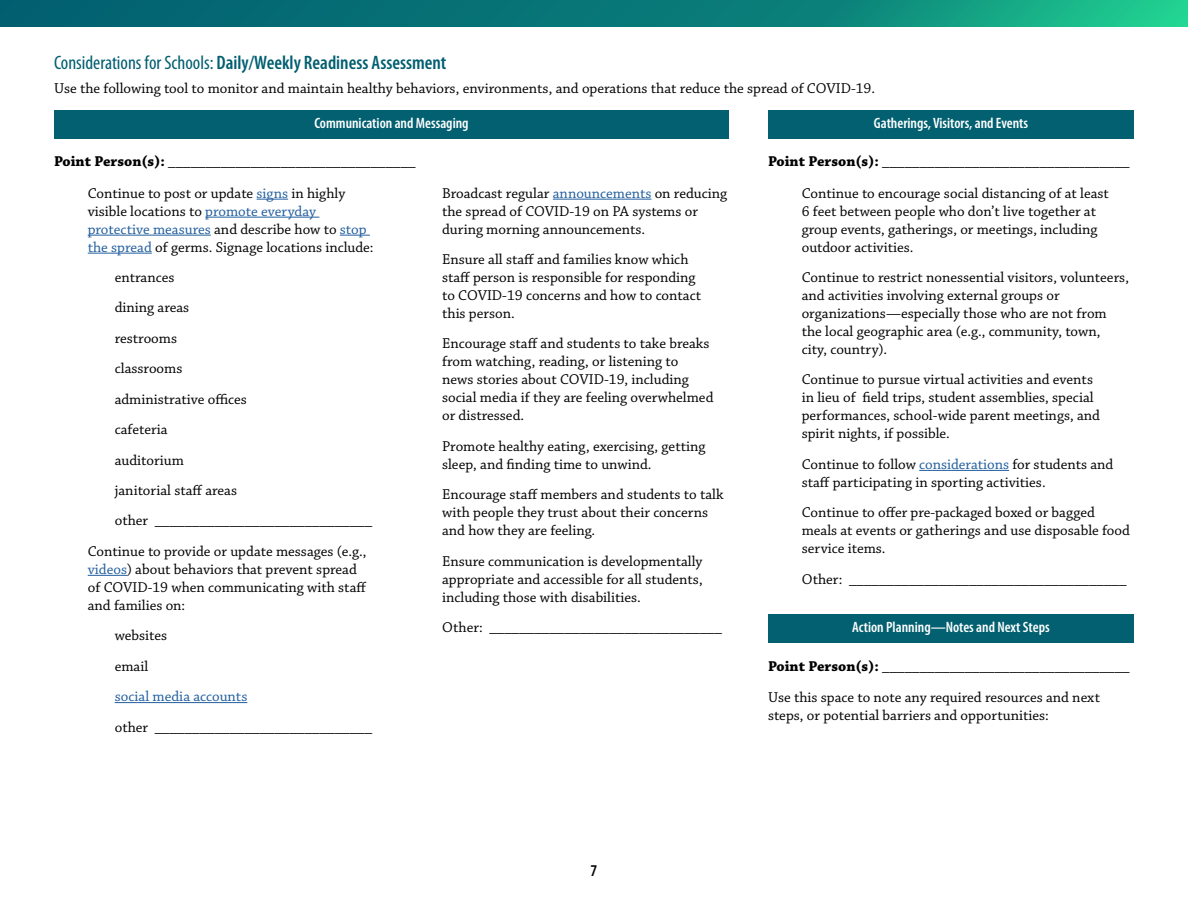
<style>
.page{position:relative;width:1188px;height:918px;background:#fff}
.page>*{position:absolute;margin:0;border:0;box-sizing:border-box;transform-origin:0 0}
.H3_Chart_Header{font:600 condensed 19.5px "Myriad Pro";color:#005e70}
.t1{font:600 condensed 16.5px "Myriad Pro";color:#000}
.L1_text{font:15px/18px "Chaparral Pro";color:#000}
.L2_text{font:15px "Chaparral Pro";color:#000}
.Point_Person{font:700 15px "Chaparral Pro";color:#000}
.p_Sub_Head_caption{font:15px "Chaparral Pro";color:#000}
.column_header_shaded{font:600 condensed 15px "Myriad Pro";color:#fff}
.L2_text-2{font:15px "Chaparral Pro";color:#215e9e}
.s1{font-weight:400}
.s2{color:#215e9e}
</style>
<div class="page">
<svg style="left:0;top:0;width:1188px;height:27px;background:#0b817a"></svg>
<div style="left:54px;top:110px;width:675px;height:28px;background:#036071"></div>
<hr style="left:257px;top:199px;width:31px;height:1px;background:#215e9e">
<hr style="left:205px;top:217px;width:114px;height:1px;background:#215e9e">
<hr style="left:88px;top:235px;width:123px;height:1px;background:#215e9e">
<hr style="left:340px;top:235px;width:30px;height:1px;background:#215e9e">
<hr style="left:88px;top:253px;width:64px;height:1px;background:#215e9e">
<hr style="left:88px;top:575px;width:39px;height:1px;background:#215e9e">
<hr style="left:115px;top:702px;width:132px;height:1px;background:#215e9e">
<hr style="left:553px;top:199px;width:98px;height:1px;background:#215e9e">
<div style="left:768px;top:110px;width:366px;height:28px;background:#036071"></div>
<hr style="left:919px;top:470px;width:90px;height:1px;background:#215e9e">
<div style="left:768px;top:614px;width:366px;height:29px;background:#036071"></div>
<h3 class="H3_Chart_Header" style="left:54px;top:52px;width:394px"><span class="s1">Considerations for Schools:</span> Daily/Weekly Readiness Assessment</h3>
<p class="p_Sub_Head_caption" style="left:54px;top:80px;width:823px">Use the following tool to monitor and maintain healthy behaviors, environments, and operations that reduce the spread of COVID-19.</p>
<p class="column_header_shaded" style="left:314px;top:115px;width:156px">Communication and Messaging</p>
<p class="Point_Person" style="left:54px;top:153px;width:363px">Point Person(s): _________________________________</p>
<p class="L1_text" style="left:88px;top:184px;width:287px">Continue to post or update <span class="s2">signs</span> in highly visible locations to <span class="s2">promote everyday protective measures</span> and describe how to <span class="s2">stop the spread</span> of germs. Signage locations include:</p>
<p class="L2_text" style="left:115px;top:269px;width:61px">entrances</p>
<p class="L2_text" style="left:115px;top:299px;width:76px">dining areas</p>
<p class="L2_text" style="left:115px;top:330px;width:64px">restrooms</p>
<p class="L2_text" style="left:115px;top:360px;width:69px">classrooms</p>
<p class="L2_text" style="left:115px;top:391px;width:134px">administrative offices</p>
<p class="L2_text" style="left:115px;top:421px;width:55px">cafeteria</p>
<p class="L2_text" style="left:115px;top:452px;width:71px">auditorium</p>
<p class="L2_text" style="left:115px;top:482px;width:124px">janitorial staff areas</p>
<p class="L2_text" style="left:115px;top:512px;width:259px">other _____________________________</p>
<p class="L1_text" style="left:88px;top:543px;width:280px">Continue to provide or update messages (e.g., <span class="s2">videos</span>) about behaviors that prevent spread of COVID-19 when communicating with staff and families on:</p>
<p class="L2_text" style="left:115px;top:627px;width:54px">websites</p>
<p class="L2_text" style="left:115px;top:658px;width:35px">email</p>
<p class="L2_text-2" style="left:115px;top:688px;width:134px">social media accounts</p>
<p class="L2_text" style="left:115px;top:718px;width:259px">other _____________________________</p>
<p class="column_header_shaded" style="left:874px;top:115px;width:156px">Gatherings, Visitors, and Events</p>
<p class="Point_Person" style="left:768px;top:153px;width:363px">Point Person(s): _________________________________</p>
<p class="L1_text" style="left:802px;top:184px;width:309px">Continue to encourage social distancing of at least 6 feet between people who don’t live together at group events, gatherings, or meetings, including outdoor activities.</p>
<p class="L1_text" style="left:802px;top:269px;width:329px">Continue to restrict nonessential visitors, volunteers, and activities involving external groups or organizations—especially those who are not from the local geographic area (e.g., community, town, city, country).</p>
<p class="L1_text" style="left:802px;top:371px;width:300px">Continue to pursue virtual activities and events in lieu of field trips, student assemblies, special performances, school-wide parent meetings, and spirit nights, if possible.</p>
<p class="L1_text" style="left:802px;top:456px;width:313px">Continue to follow <span class="s2">considerations</span> for students and staff participating in sporting activities.</p>
<p class="L1_text" style="left:802px;top:504px;width:330px">Continue to offer pre-packaged boxed or bagged meals at events or gatherings and use disposable food service items.</p>
<p class="L1_text" style="left:802px;top:571px;width:326px">Other: _____________________________________</p>
<p class="column_header_shaded" style="left:852px;top:619px;width:199px">Action Planning—Notes and Next Steps</p>
<p class="Point_Person" style="left:768px;top:657px;width:363px">Point Person(s): _________________________________</p>
<p class="L1_text" style="left:768px;top:689px;width:334px">Use this space to note any required resources and next steps, or potential barriers and opportunities:</p>
<p class="L1_text" style="left:442px;top:184px;width:287px">Broadcast regular <span class="s2">announcements</span> on reducing the spread of COVID-19 on PA systems or during morning announcements.</p>
<p class="L1_text" style="left:442px;top:251px;width:260px">Ensure all staff and families know which staff person is responsible for responding to COVID-19 concerns and how to contact this person.</p>
<p class="L1_text" style="left:442px;top:335px;width:273px">Encourage staff and students to take breaks from watching, reading, or listening to<br>news stories about COVID-19, including social media if they are feeling overwhelmed or distressed.</p>
<p class="L1_text" style="left:442px;top:438px;width:265px">Promote healthy eating, exercising, getting sleep, and finding time to unwind.</p>
<p class="L1_text" style="left:442px;top:486px;width:283px">Encourage staff members and students to talk with people they trust about their concerns and how they are feeling.</p>
<p class="L1_text" style="left:442px;top:553px;width:262px;text-align:justify">Ensure communication is developmentally appropriate and accessible for all students, including those with disabilities.</p>
<p class="L1_text" style="left:442px;top:619px;width:281px">Other: _______________________________</p>
<p class="t1" style="left:591px;top:862px;width:8px">7</p>
</div>
